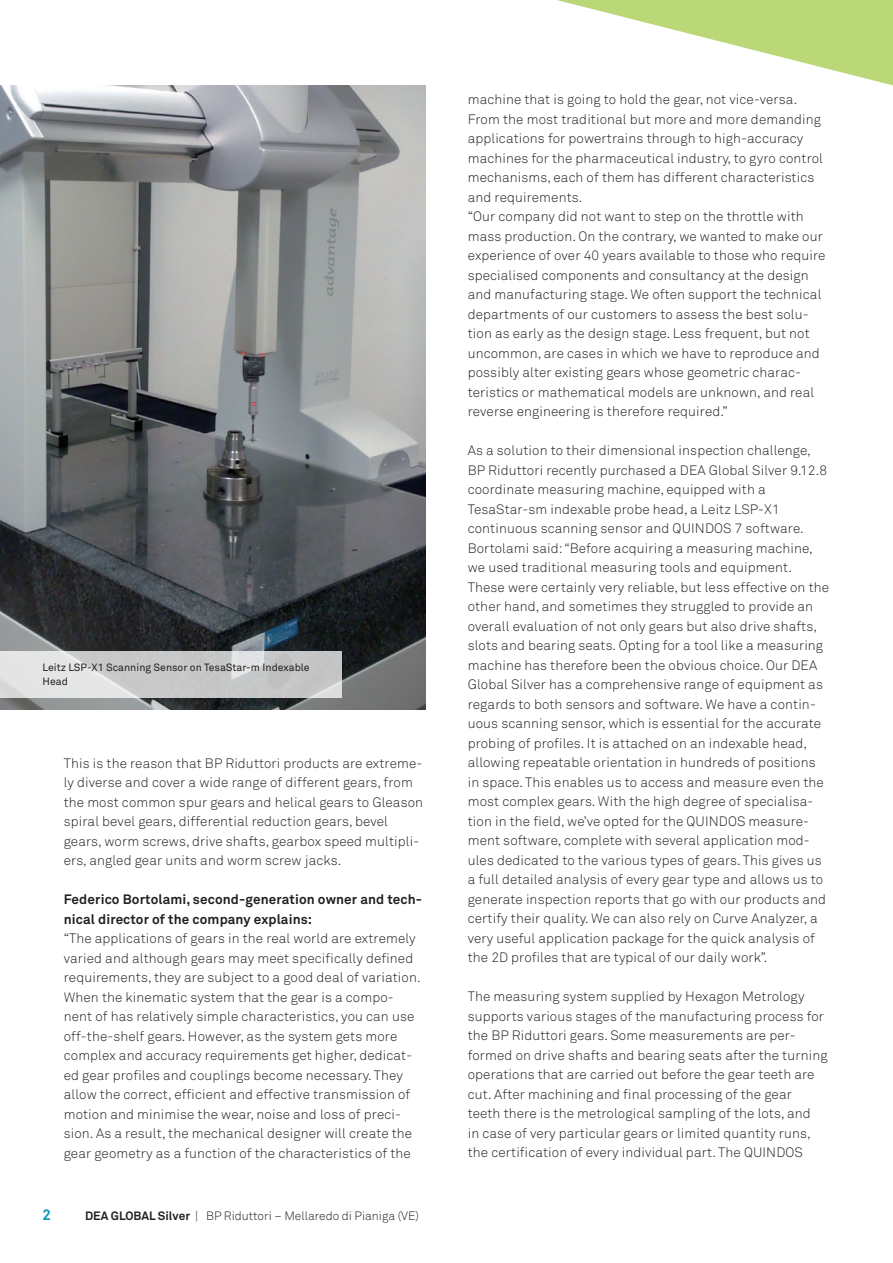
<style>
.page{position:relative;width:893px;height:1263px;background:#fff}
.page>*{position:absolute;margin:0;border:0;box-sizing:border-box;transform-origin:0 0}
.t1{font:700 15px "Akkurat Pro";color:#0c96ba}
.t2{font:13.5px/19.5px "Akkurat Light Pro";letter-spacing:.01em;color:#231f20}
.t3{font:700 13.5px/19.5px "Akkurat Pro";letter-spacing:.01em;color:#231f20}
.t4{font:12px "Akkurat Light Pro";color:#231f20}
.t5{font:700 12px "Akkurat Pro";color:#231f20}
.t6{font:10.5px/13.5px "Akkurat Pro";color:#231f20}
.s1{font-family:"Akkurat Pro";font-weight:700}
</style>
<div class="page">
<svg style="left:425px;top:0;width:468px;height:367px"></svg>
<img style="left:0;top:85px;width:425px;height:624px">
<svg style="left:0;top:651px;width:342px;height:46px;background:#d0d1d1"></svg>
<p class="t6" style="left:43px;top:661px;width:269px">Leitz LSP-X1 Scanning Sensor on TesaStar-m Indexable<br>Head</p>
<p class="t2" style="left:64px;top:753px;width:361px">This is the reason that BP Riduttori products are extreme&shy;ly diverse and cover a wide range of different gears, from the most common spur gears and helical gears to Gleason spiral bevel gears, differential reduction gears, bevel gears, worm screws, drive shafts, gearbox speed multipli&shy;ers, angled gear units and worm screw jacks.</p>
<p class="t3" style="left:64px;top:890px;width:360px">Federico Bortolami, second-generation owner and tech&shy;nical director of the company explains:</p>
<p class="t2" style="left:64px;top:929px;width:358px">“The applications of gears in the real world are extremely varied and although gears may meet specifically defined requirements, they are subject to a good deal of variation.<br>When the kinematic system that the gear is a compo&shy;nent of has relatively simple characteristics, you can use off-the-shelf gears. However, as the system gets more complex and accuracy requirements get higher, dedicat&shy;ed gear profiles and couplings become necessary. They allow the correct, efficient and effective transmission of motion and minimise the wear, noise and loss of preci&shy;sion. As a result, the mechanical designer will create the gear geometry as a function of the characteristics of the</p>
<p class="t1" style="left:43px;top:1206px;width:10px">2</p>
<p class="t5" style="left:85px;top:1209px;width:9px">DEA</p>
<p class="t4" style="left:111px;top:1209px;width:309px"><span class="s1">GLOBAL Silver</span> | BP Riduttori – Mellaredo di Pianiga (VE)</p>
<p class="t2" style="left:468px;top:90px;width:359px">machine that is going to hold the gear, not vice-versa.<br>From the most traditional but more and more demanding applications for powertrains through to high-accuracy machines for the pharmaceutical industry, to gyro control mechanisms, each of them has different characteristics and requirements.<br>“Our company did not want to step on the throttle with mass production. On the contrary, we wanted to make our experience of over 40 years available to those who require specialised components and consultancy at the design and manufacturing stage. We often support the technical departments of our customers to assess the best solu&shy;tion as early as the design stage. Less frequent, but not uncommon, are cases in which we have to reproduce and possibly alter existing gears whose geometric charac&shy;teristics or mathematical models are unknown, and real reverse engineering is therefore required.”</p>
<p class="t2" style="left:468px;top:441px;width:363px">As a solution to their dimensional inspection challenge, BP Riduttori recently purchased a DEA Global Silver 9.12.8 coordinate measuring machine, equipped with a TesaStar-sm indexable probe head, a Leitz LSP-X1 continuous scanning sensor and QUI NDOS 7 software.<br>Bortolami said: “Before acquiring a measuring machine, we used traditional measuring tools and equipment.<br>These were certainly very reliable, but less effective on the other hand, and sometimes they struggled to provide an overall evaluation of not only gears but also drive shafts, slots and bearing seats. Opting for a tool like a measuring machine has therefore been the obvious choice. Our DEA Global Silver has a comprehensive range of equipment as regards to both sensors and software. We have a contin&shy;uous scanning sensor, which is essential for the accurate probing of profiles. It is attached on an indexable head, allowing repeatable orientation in hundreds of positions in space. This enables us to access and measure even the most complex gears. With the high degree of specialisa&shy;tion in the field, we’ve opted for the QUI NDOS measure&shy;ment software, complete with several application mod&shy;ules dedicated to the various types of gears. This gives us a full detailed analysis of every gear type and allows us to generate inspection reports that go with our products and certify their quality. We can also rely on Curve Analyzer, a very useful application package for the quick analysis of the 2D profiles that are typical of our daily work”.</p>
<p class="t2" style="left:468px;top:987px;width:361px">The measuring system supplied by Hexagon Metrology supports various stages of the manufacturing process for the BP Riduttori gears. Some measurements are per&shy;formed on drive shafts and bearing seats after the turning operations that are carried out before the gear teeth are cut. After machining and final processing of the gear teeth there is the metrological sampling of the lots, and<br>in case of very particular gears or limited quantity runs, the certification of every individual part. The QUI NDOS</p>
</div>
